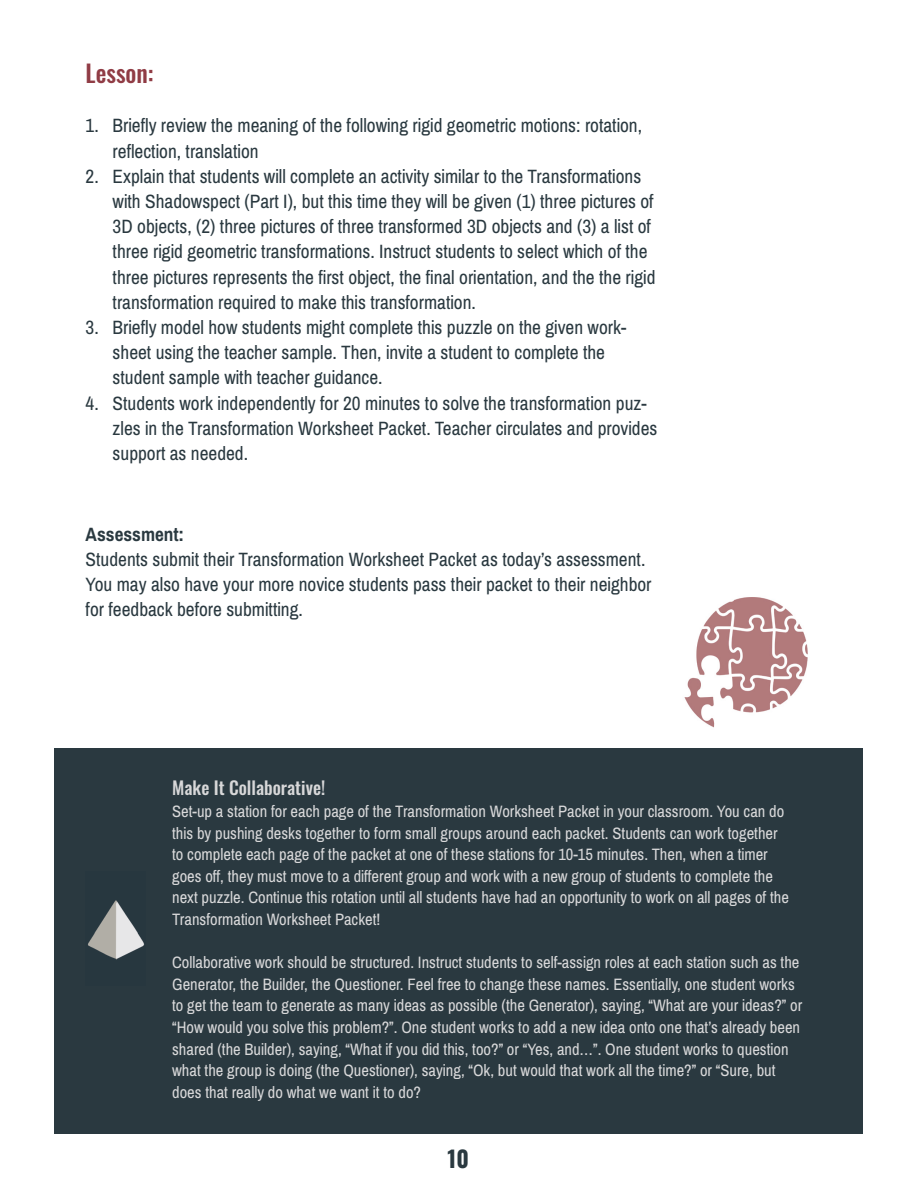
<style>
.page{position:relative;width:918px;height:1188px;background:#fff}
.page>*{position:absolute;margin:0;border:0;box-sizing:border-box;transform-origin:0 0}
.t1{font:500 24px "Oswald";color:#903c45}
.t2{font:700 22.8px "Oswald";color:#2a3940}
.t3{font:21px/25.2px "Pragati Narrow";color:#2a3940}
.t4{font:700 21px "Pragati Narrow";color:#2a3940}
.t5{font:18px/21.6px "Pragati Narrow";color:#d8d8d9}
.t6{font:500 18px "Oswald";color:#d8d8d9}
</style>
<div class="page">
<div style="left:54px;top:749px;width:808px;height:385px;background:#2a3940"></div>
<img style="left:88px;top:900px;width:56px;height:60px">
<img style="left:684px;top:597px;width:124px;height:131px">
<p class="t1" style="left:86px;top:60px;width:70px">Lesson:</p>
<p class="t3" style="left:113px;top:112px;width:531px;text-indent:-27px">1. Briefly review the meaning of the following rigid geometric motions: rotation, reflection, translation</p>
<p class="t3" style="left:113px;top:163px;width:544px;text-indent:-27px">2. Explain that students will complete an activity similar to the Transformations with Shadowspect (Part I), but this time they will be given (1) three pictures of 3D objects, (2) three pictures of three transformed 3D objects and (3) a list of three rigid geometric transformations. Instruct students to select which of the three pictures represents the first object, the final orientation, and the the rigid transformation required to make this transformation.</p>
<p class="t3" style="left:113px;top:314px;width:515px;text-indent:-27px">3. Briefly model how students might complete this puzzle on the given work&shy;sheet using the teacher sample. Then, invite a student to complete the student sample with teacher guidance.</p>
<p class="t3" style="left:113px;top:390px;width:546px;text-indent:-27px">4. Students work independently for 20 minutes to solve the transformation puz&shy;zles in the Transformation Worksheet Packet. Teacher circulates and provides support as needed.</p>
<p class="t4" style="left:86px;top:521px;width:100px">Assessment:</p>
<p class="t3" style="left:86px;top:546px;width:567px">Students submit their Transformation Worksheet Packet as today’s assessment.<br>You may also have your more novice students pass their packet to their neighbor for feedback before submitting.</p>
<p class="t6" style="left:172px;top:779px;width:155px">Make It Collaborative!</p>
<p class="t5" style="left:172px;top:800px;width:618px">Set-up a station for each page of the Transformation Worksheet Packet in your classroom. You can do this by pushing desks together to form small groups around each packet. Students can work together to complete each page of the packet at one of these stations for 10-15 minutes. Then, when a timer goes off, they must move to a different group and work with a new group of students to complete the next puzzle. Continue this rotation until all students have had an opportunity to work on all pages of the Transformation Worksheet Packet!</p>
<p class="t5" style="left:172px;top:951px;width:632px">Collaborative work should be structured. Instruct students to self-assign roles at each station such as the Generator, the Builder, the Questioner. Feel free to change these names. Essentially, one student works to get the team to generate as many ideas as possible (the Generator), saying, “What are your ideas?” or “How would you solve this problem?”. One student works to add a new idea onto one that’s already been shared (the Builder), saying, “What if you did this, too?” or “Yes, and…”. One student works to question what the group is doing (the Questioner), saying, “Ok, but would that work all the time?” or “Sure, but does that really do what we want it to do?</p>
<p class="t2" style="left:448px;top:1146px;width:23px">10</p>
</div>
